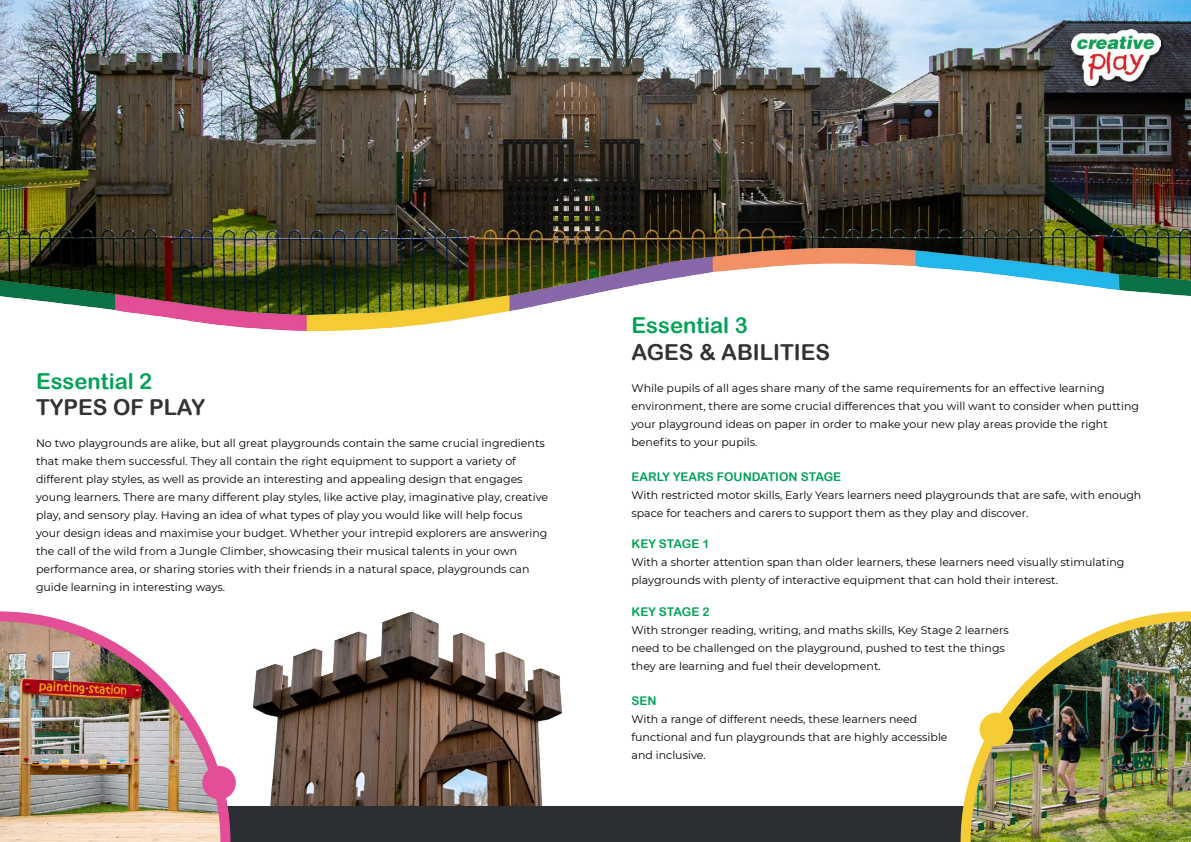
<style>
.page{position:relative;width:1191px;height:842px;background:#fff}
.page>*{position:absolute;margin:0;border:0;box-sizing:border-box;transform-origin:0 0}
.t1{font:22px "Arial Rounded MT Bold";color:#333}
.t2{font:22px "Arial Rounded MT Bold";color:#00a257}
.t3{font:12px "Arial Rounded MT Bold";color:#00a257}
.t4{font:11px/18px "Montserrat";color:#000}
</style>
<div class="page">
<img style="left:253px;top:612px;width:310px;height:194px">
<div style="left:0;top:806px;width:1191px;height:36px;background:#2b2e32"></div>
<img style="left:960px;top:611px;width:231px;height:231px">
<div style="left:979px;top:713px;width:34px;height:33px;background:#f6cc35;border-radius:50%"></div>
<img style="left:0;top:611px;width:230px;height:231px">
<div style="left:202px;top:766px;width:34px;height:33px;background:#e34e96;border-radius:50%"></div>
<img style="left:0;top:0;width:1191px;height:248px">
<img style="left:0;top:248px;width:1191px;height:83px">
<div style="left:1074px;top:32px;width:89px;height:56px;background:#000;opacity:.45"></div>
<img style="left:1071px;top:30px;width:89px;height:55px">
<h1 class="t2" style="left:36px;top:368px;width:118px">ESSENTIAL 2</h1>
<h1 class="t1" style="left:36px;top:395px;width:171px">TYPES OF PLAY</h1>
<p class="t4" style="left:36px;top:435px;width:513px">No two playgrounds are alike, but all great playgrounds contain the same crucial ingredients that make them successful. They all contain the right equipment to support a variety of different play styles, as well as provide an interesting and appealing design that engages young learners. There are many different play styles, like active play, imaginative play, creative play, and sensory play. Having an idea of what types of play you would like will help focus your design ideas and maximise your budget. Whether your intrepid explorers are answering the call of the wild from a Jungle Climber, showcasing their musical talents in your own performance area, or sharing stories with their friends in a natural space, playgrounds can guide learning in interesting ways.</p>
<h1 class="t2" style="left:631px;top:313px;width:118px">ESSENTIAL 3</h1>
<h1 class="t1" style="left:631px;top:339px;width:200px">AGES &amp; ABILITIES</h1>
<p class="t4" style="left:631px;top:379px;width:509px">While pupils of all ages share many of the same requirements for an effective learning environment, there are some crucial differences that you will want to consider when putting your playground ideas on paper in order to make your new play areas provide the right benefits to your pupils.</p>
<p class="t3" style="left:631px;top:470px;width:211px">EARLY YEARS FOUNDATION STAGE</p>
<p class="t4" style="left:631px;top:486px;width:511px">With restricted motor skills, Early Years learners need playgrounds that are safe, with enough space for teachers and carers to support them as they play and discover.</p>
<p class="t3" style="left:631px;top:537px;width:80px">KEY STAGE 1</p>
<p class="t4" style="left:631px;top:554px;width:494px">With a shorter attention span than older learners, these learners need visually stimulating playgrounds with plenty of interactive equipment that can hold their interest.</p>
<p class="t3" style="left:631px;top:604px;width:80px">KEY STAGE 2</p>
<p class="t4" style="left:631px;top:621px;width:379px">With stronger reading, writing, and maths skills, Key Stage 2 learners need to be challenged on the playground, pushed to test the things they are learning and fuel their development.</p>
<p class="t3" style="left:631px;top:693px;width:27px">SEN</p>
<p class="t4" style="left:631px;top:710px;width:317px">With a range of different needs, these learners need functional and fun playgrounds that are highly accessible and inclusive.</p>
</div>
